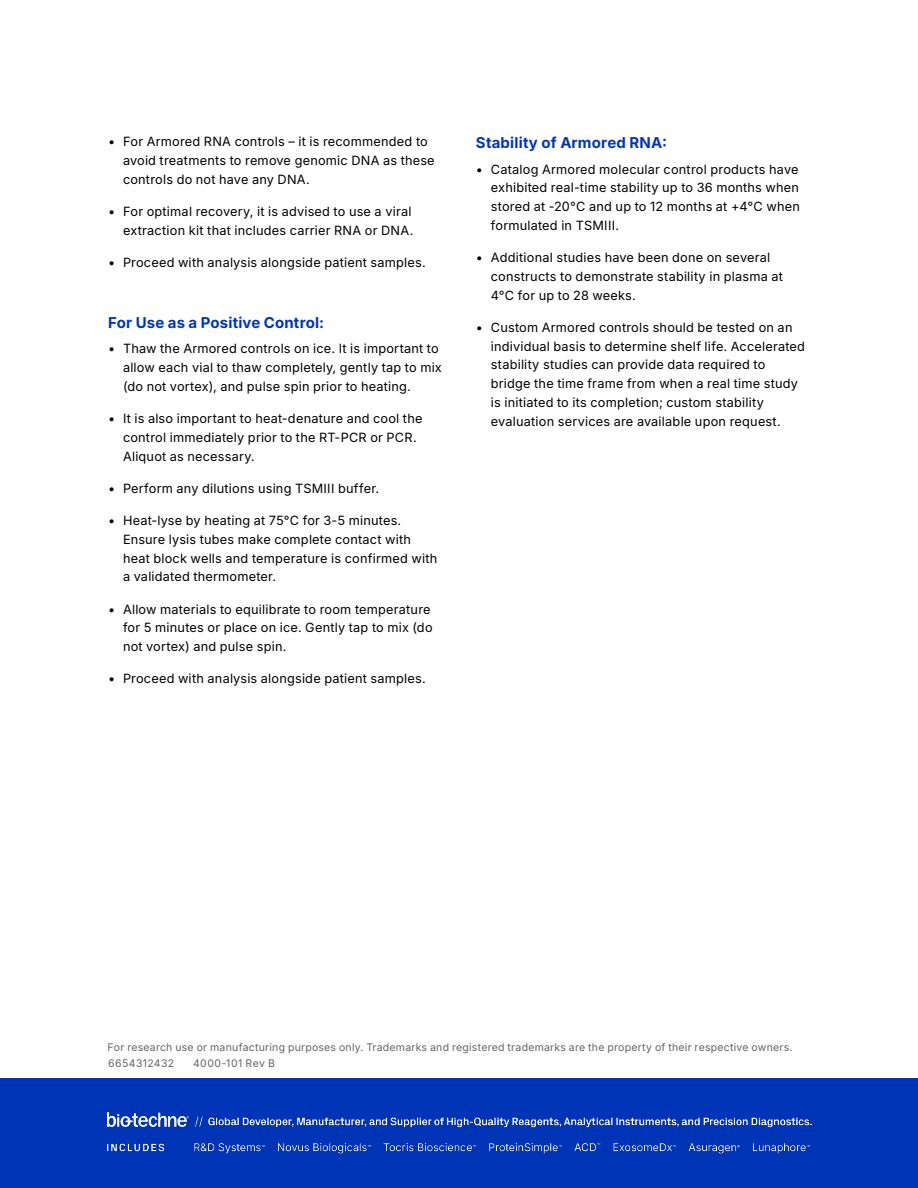
<style>
.page{position:relative;width:918px;height:1188px;background:#fff}
.page>*{position:absolute;margin:0;border:0;box-sizing:border-box;transform-origin:0 0}
.H3_Header{font:700 15px "Inter";letter-spacing:.01em;color:#0034b7}
.t1{font:12.75px/18.8px "Inter";letter-spacing:.015em;color:#000}
.ID_number{font:10.5px "Inter";letter-spacing:.025em;color:#646464}
</style>
<div class="page">
<div style="left:0;top:1078px;width:918px;height:110px;background:#0034b7"></div>
<img style="left:106px;top:1112px;width:706px;height:42px">
<p class="t1" style="left:123px;top:132px;width:313px;text-indent:-15px">• For Armored RNA controls – it is recommended to avoid treatments to remove genomic DNA as these controls do not have any DNA.</p>
<p class="t1" style="left:108px;top:201px;width:307px;text-align:right">• For optimal recovery, it is advised to use a viral extraction kit that includes carrier RNA or DNA.</p>
<p class="t1" style="left:108px;top:252px;width:319px">• Proceed with analysis alongside patient samples.</p>
<p class="H3_Header" style="left:108px;top:311px;width:218px">For Use as a Positive Control:</p>
<p class="t1" style="left:123px;top:339px;width:320px;text-indent:-15px">• Thaw the Armored controls on ice. It is important to allow each vial to thaw completely, gently tap to mix (do not vortex), and pulse spin prior to heating.</p>
<p class="t1" style="left:123px;top:409px;width:301px;text-indent:-15px">• It is also important to heat-denature and cool the control immediately prior to the RT-PCR or PCR.<br>Aliquot as necessary.</p>
<p class="t1" style="left:108px;top:479px;width:273px">• Perform any dilutions using TSMIII buffer.</p>
<p class="t1" style="left:123px;top:511px;width:316px;text-indent:-15px">• Heat-lyse by heating at 75°C for 3-5 minutes.<br>Ensure lysis tubes make complete contact with heat block wells and temperature is confirmed with a validated thermometer.</p>
<p class="t1" style="left:123px;top:599px;width:311px;text-indent:-15px">• Allow materials to equilibrate to room temperature for 5 minutes or place on ice. Gently tap to mix (do not vortex) and pulse spin.</p>
<p class="t1" style="left:108px;top:669px;width:319px">• Proceed with analysis alongside patient samples.</p>
<p class="H3_Header" style="left:476px;top:132px;width:193px">Stability of Armored RNA:</p>
<p class="t1" style="left:491px;top:159px;width:311px;text-align:justify;text-indent:-15px">• Catalog Armored molecular control products have exhibited real-time stability up to 36 months when stored at -20°C and up to 12 months at +4°C when formulated in TSMIII.</p>
<p class="t1" style="left:491px;top:248px;width:294px;text-indent:-15px">• Additional studies have been done on several constructs to demonstrate stability in plasma at<br>4°C for up to 28 weeks.</p>
<p class="t1" style="left:491px;top:318px;width:316px;text-indent:-15px">• Custom Armored controls should be tested on an individual basis to determine shelf life. Accelerated stability studies can provide data required to bridge the time frame from when a real time study is initiated to its completion; custom stability evaluation services are available upon request.</p>
<p class="ID_number" style="left:108px;top:1040px;width:686px">For research use or manufacturing purposes only. Trademarks and registered trademarks are the property of their respective owners.</p>
<p class="ID_number" style="left:108px;top:1055px;width:68px">6654312432</p>
<p class="ID_number" style="left:193px;top:1055px;width:84px">4000-101 Rev B</p>
</div>
